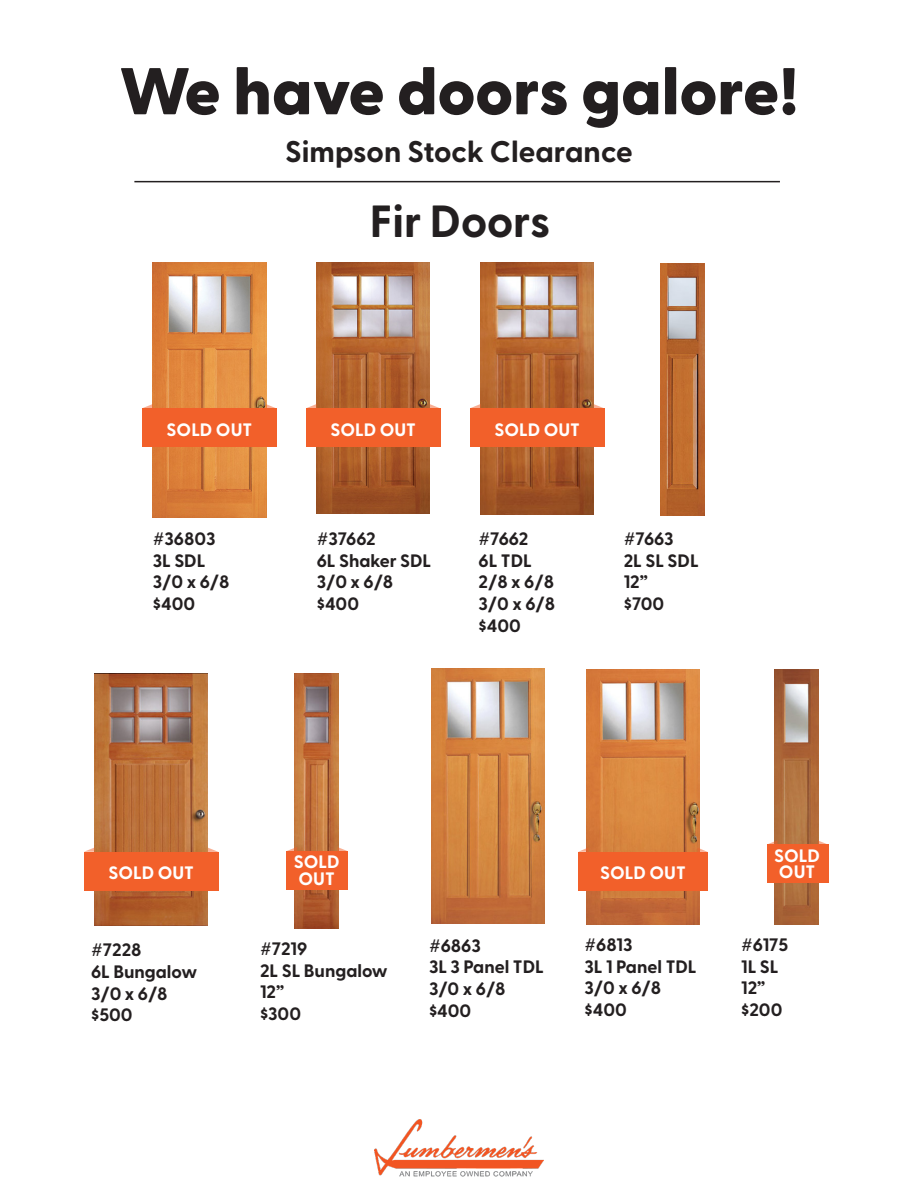
<style>
.page{position:relative;width:918px;height:1188px;background:#fff}
.page>*{position:absolute;margin:0;border:0;box-sizing:border-box;transform-origin:0 0}
.t1{font:800 66px "Greycliff CF";color:#231f20}
.t2{font:700 45px "Greycliff CF";color:#231f20}
.t3{font:700 30px "Greycliff CF";color:#231f20}
.t4{font:700 18px "Greycliff CF";color:#231f20}
.t5{font:700 18px "Greycliff CF";color:#fff}
</style>
<div class="page">
<img style="left:374px;top:1119px;width:170px;height:58px">
<img style="left:153px;top:262px;width:113px;height:255px">
<img style="left:317px;top:262px;width:113px;height:252px">
<img style="left:481px;top:262px;width:113px;height:253px">
<img style="left:95px;top:673px;width:113px;height:253px">
<img style="left:660px;top:264px;width:44px;height:252px">
<img style="left:295px;top:673px;width:44px;height:255px">
<hr style="left:134px;top:181px;width:646px;height:1px;background:#231f20">
<img style="left:431px;top:669px;width:113px;height:255px">
<img style="left:587px;top:669px;width:113px;height:255px">
<img style="left:774px;top:669px;width:44px;height:255px">
<div style="left:470px;top:408px;width:135px;height:39px;background:#f2602a"></div>
<svg style="left:471px;top:404px;width:10px;height:4px"></svg>
<svg style="left:594px;top:404px;width:9px;height:4px"></svg>
<svg style="left:818px;top:840px;width:11px;height:5px"></svg>
<div style="left:767px;top:845px;width:62px;height:38px;background:#f2602a"></div>
<svg style="left:767px;top:840px;width:10px;height:5px"></svg>
<div style="left:306px;top:408px;width:135px;height:39px;background:#f2602a"></div>
<svg style="left:307px;top:404px;width:10px;height:4px"></svg>
<svg style="left:430px;top:404px;width:9px;height:4px"></svg>
<div style="left:142px;top:408px;width:135px;height:39px;background:#f2602a"></div>
<svg style="left:143px;top:404px;width:10px;height:4px"></svg>
<svg style="left:266px;top:404px;width:9px;height:4px"></svg>
<div style="left:84px;top:852px;width:135px;height:39px;background:#f2602a"></div>
<svg style="left:84px;top:847px;width:11px;height:5px"></svg>
<svg style="left:208px;top:848px;width:10px;height:4px"></svg>
<div style="left:578px;top:852px;width:130px;height:39px;background:#f2602a"></div>
<svg style="left:578px;top:847px;width:11px;height:5px"></svg>
<svg style="left:697px;top:848px;width:11px;height:4px"></svg>
<svg style="left:337px;top:847px;width:10px;height:4px"></svg>
<div style="left:286px;top:851px;width:62px;height:39px;background:#f2602a"></div>
<svg style="left:287px;top:847px;width:10px;height:4px"></svg>
<p class="t1" style="left:119px;top:41px;width:681px">We have doors galore!</p>
<p class="t3" style="left:285px;top:128px;width:349px">Simpson Stock Clearance</p>
<p class="t2" style="left:370px;top:187px;width:182px">Fir Doors</p>
<p class="t5" style="left:167px;top:416px;width:87px">SOLD OUT</p>
<p class="t5" style="left:330px;top:416px;width:87px">SOLD OUT</p>
<p class="t4" style="left:153px;top:525px;width:64px">#36803</p>
<p class="t4" style="left:153px;top:547px;width:54px">3L SDL</p>
<p class="t4" style="left:153px;top:568px;width:78px">3/0 x 6/8</p>
<p class="t4" style="left:153px;top:590px;width:44px">$400</p>
<p class="t4" style="left:317px;top:525px;width:61px">#37662</p>
<p class="t4" style="left:317px;top:547px;width:116px">6L Shaker SDL</p>
<p class="t4" style="left:317px;top:568px;width:78px">3/0 x 6/8</p>
<p class="t4" style="left:317px;top:590px;width:44px">$400</p>
<p class="t5" style="left:494px;top:416px;width:87px">SOLD OUT</p>
<p class="t4" style="left:479px;top:525px;width:51px">#7662</p>
<p class="t4" style="left:479px;top:547px;width:55px">6L TDL</p>
<p class="t4" style="left:479px;top:568px;width:77px">2/8 x 6/8</p>
<p class="t4" style="left:479px;top:590px;width:78px">3/0 x 6/8</p>
<p class="t4" style="left:479px;top:612px;width:44px">$400</p>
<p class="t4" style="left:624px;top:525px;width:51px">#7663</p>
<p class="t4" style="left:624px;top:547px;width:76px">2L SL SDL</p>
<p class="t4" style="left:624px;top:568px;width:26px">12”</p>
<p class="t4" style="left:624px;top:590px;width:42px">$700</p>
<p class="t5" style="left:294px;top:848px;width:47px">SOLD</p>
<p class="t5" style="left:299px;top:865px;width:38px">OUT</p>
<p class="t5" style="left:108px;top:859px;width:87px">SOLD OUT</p>
<p class="t5" style="left:600px;top:859px;width:87px">SOLD OUT</p>
<p class="t4" style="left:91px;top:936px;width:52px">#7228</p>
<p class="t4" style="left:91px;top:958px;width:108px">6L Bungalow</p>
<p class="t4" style="left:91px;top:980px;width:78px">3/0 x 6/8</p>
<p class="t4" style="left:91px;top:1001px;width:43px">$500</p>
<p class="t4" style="left:260px;top:935px;width:49px">#7219</p>
<p class="t4" style="left:260px;top:957px;width:129px">2L SL Bungalow</p>
<p class="t4" style="left:260px;top:978px;width:26px">12”</p>
<p class="t4" style="left:260px;top:1000px;width:43px">$300</p>
<p class="t4" style="left:429px;top:932px;width:53px">#6863</p>
<p class="t4" style="left:429px;top:953px;width:116px">3L 3 Panel TDL</p>
<p class="t4" style="left:429px;top:975px;width:78px">3/0 x 6/8</p>
<p class="t4" style="left:429px;top:997px;width:44px">$400</p>
<p class="t4" style="left:585px;top:931px;width:49px">#6813</p>
<p class="t4" style="left:585px;top:953px;width:114px">3L 1 Panel TDL</p>
<p class="t4" style="left:585px;top:974px;width:78px">3/0 x 6/8</p>
<p class="t4" style="left:585px;top:996px;width:44px">$400</p>
<p class="t5" style="left:774px;top:842px;width:47px">SOLD</p>
<p class="t5" style="left:779px;top:858px;width:38px">OUT</p>
<p class="t4" style="left:741px;top:931px;width:49px">#6175</p>
<p class="t4" style="left:741px;top:953px;width:39px">1L SL</p>
<p class="t4" style="left:741px;top:974px;width:26px">12”</p>
<p class="t4" style="left:741px;top:996px;width:43px">$200</p>
</div>
